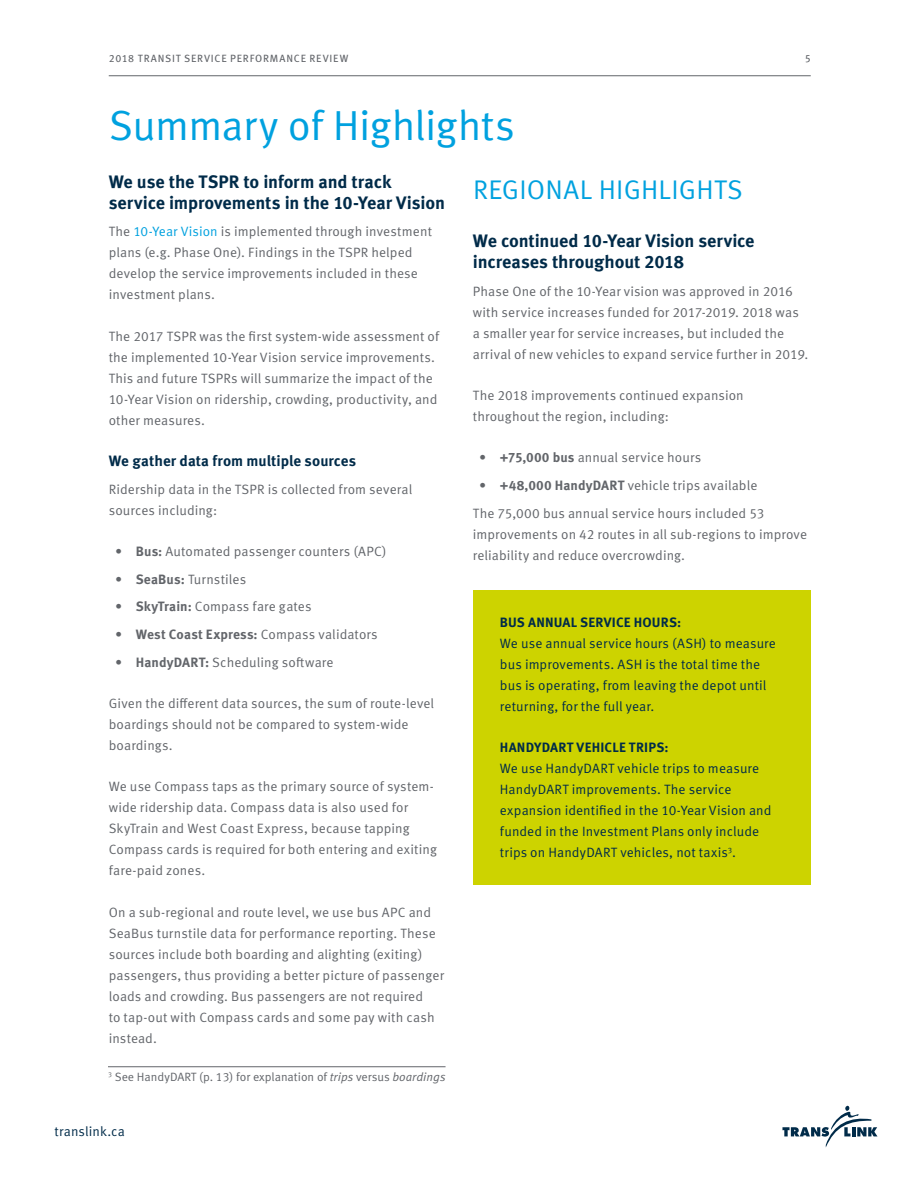
<style>
.page{position:relative;width:918px;height:1188px;background:#fff}
.page>*{position:absolute;margin:0;border:0;box-sizing:border-box;transform-origin:0 0}
.t1{font:42px "Meta OT Norm";letter-spacing:-.015em;color:#00a1df}
.t2{font:27px "Meta OT Norm";letter-spacing:.005em;color:#00a1df}
.t3{font:700 18px/21px "Meta OT";letter-spacing:-.01em;color:#002b49}
.t4{font:700 15px "Meta OT";color:#002b49}
.Body_copy{font:13.5px/21px "Meta OT Norm";letter-spacing:.005em;color:#62656a}
.Body_copy-2{font:13.5px/21px "Meta OT Norm";letter-spacing:.005em;color:#002b49}
.t5{font:700 13.5px "Meta OT";letter-spacing:.01em;color:#62656a}
.Body_copy-3{font:12px "Meta OT Norm";color:#62656a}
.t6{font:10.5px "Meta OT";letter-spacing:.075em;color:#62656a}
.s1{color:#00a1df}
.s2{font-family:"Meta OT";font-weight:700}
.s3{font-family:"Meta OT Norm";font-weight:400}
.s4{font-family:"Meta OT Norm Ita"}
</style>
<div class="page">
<hr style="left:109px;top:75px;width:702px;height:1px;background:#62656a">
<svg style="left:782px;top:1106px;width:96px;height:42px"></svg>
<hr style="left:108px;top:1066px;width:338px;height:1px;background:#62656a">
<div style="left:473px;top:590px;width:338px;height:294px;background:#cdd300"></div>
<p class="t6" style="left:109px;top:52px;width:241px">2018 TRANSIT SERVICE PERFORMANCE REVIEW</p>
<p class="t6" style="left:805px;top:52px;width:7px">5</p>
<h3 class="t1" style="left:109px;top:100px;width:408px">Summary of Highlights</h3>
<h4 class="t3" style="left:109px;top:171px;width:338px">We use the TSPR to inform and track service improvements in the 10-Year Vision</h4>
<p class="Body_copy" style="left:109px;top:221px;width:325px">The <span class="s1">10-Year Vision</span> is implemented through investment plans (e.g. Phase One). Findings in the TSPR helped develop the service improvements included in these investment plans.</p>
<p class="Body_copy" style="left:109px;top:326px;width:332px">The 2017 TSPR was the first system-wide assessment of the implemented 10-Year Vision service improvements.<br>This and future TSPRs will summarize the impact of the 10-Year Vision on ridership, crowding, productivity, and other measures.</p>
<h4 class="t4" style="left:109px;top:451px;width:249px">We gather data from multiple sources</h4>
<p class="Body_copy" style="left:109px;top:479px;width:305px">Ridership data in the TSPR is collected from several sources including:</p>
<p class="Body_copy" style="left:116px;top:541px;width:273px"><span class="s2">• Bus:</span> Automated passenger counters (APC)</p>
<p class="Body_copy" style="left:116px;top:569px;width:132px"><span class="s2">• SeaBus:</span> Turnstiles</p>
<p class="Body_copy" style="left:116px;top:596px;width:198px"><span class="s2">• SkyTrain:</span> Compass fare gates</p>
<p class="t5" style="left:116px;top:626px;width:264px">• West Coast Express: <span class="s3">Compass validators</span></p>
<p class="Body_copy" style="left:116px;top:652px;width:220px"><span class="s2">• HandyDART:</span> Scheduling software</p>
<p class="Body_copy" style="left:109px;top:693px;width:327px">Given the different data sources, the sum of route-level boardings should not be compared to system-wide boardings.</p>
<p class="Body_copy" style="left:109px;top:776px;width:330px">We use Compass taps as the primary source of system&shy;wide ridership data. Compass data is also used for SkyTrain and West Coast Express, because tapping Compass cards is required for both entering and exiting fare-paid zones.</p>
<p class="Body_copy" style="left:109px;top:902px;width:337px">On a sub-regional and route level, we use bus APC and SeaBus turnstile data for performance reporting. These sources include both boarding and alighting (exiting) passengers, thus providing a better picture of passenger loads and crowding. Bus passengers are not required<br>to tap-out with Compass cards and some pay with cash instead.</p>
<h3 class="t2" style="left:473px;top:173px;width:271px">REGIONAL HIGHLIGHTS</h3>
<h4 class="t3" style="left:473px;top:231px;width:283px">We continued 10-Year Vision service increases throughout 2018</h4>
<p class="Body_copy" style="left:473px;top:281px;width:335px">Phase One of the 10-Year vision was approved in 2016 with service increases funded for 2017-2019. 2018 was a smaller year for service increases, but included the arrival of new vehicles to expand service further in 2019.</p>
<p class="Body_copy" style="left:473px;top:385px;width:272px">The 2018 improvements continued expansion throughout the region, including:</p>
<p class="Body_copy" style="left:480px;top:447px;width:223px"><span class="s2">• +75,000 bus</span> annual service hours</p>
<p class="Body_copy" style="left:480px;top:475px;width:279px"><span class="s2">• +48,000 HandyDART</span> vehicle trips available</p>
<p class="Body_copy" style="left:473px;top:503px;width:336px">The 75,000 bus annual service hours included 53 improvements on 42 routes in all sub-regions to improve reliability and reduce overcrowding.</p>
<p class="Body_copy-2" style="left:500px;top:612px;width:278px"><span class="s2">BUS ANNUAL SERVICE HOURS:<br></span>We use annual service hours (ASH) to measure bus improvements. ASH is the total time the bus is operating, from leaving the depot until returning, for the full year.</p>
<p class="Body_copy-2" style="left:500px;top:737px;width:273px"><span class="s2">HANDYDART VEHICLE TRIPS:<br></span>We use HandyDART vehicle trips to measure HandyDART improvements. The service expansion identified in the 10-Year Vision and funded in the Investment Plans only include trips on HandyDART vehicles, not taxis<sup>3</sup>.</p>
<p class="Body_copy-3" style="left:108px;top:1069px;width:339px"><sup>3</sup> See HandyDART (p. 13) for explanation of <span class="s4">trips</span> versus <span class="s4">boardings</span></p>
<p class="Body_copy-2" style="left:55px;top:1121px;width:72px">translink.ca</p>
</div>
